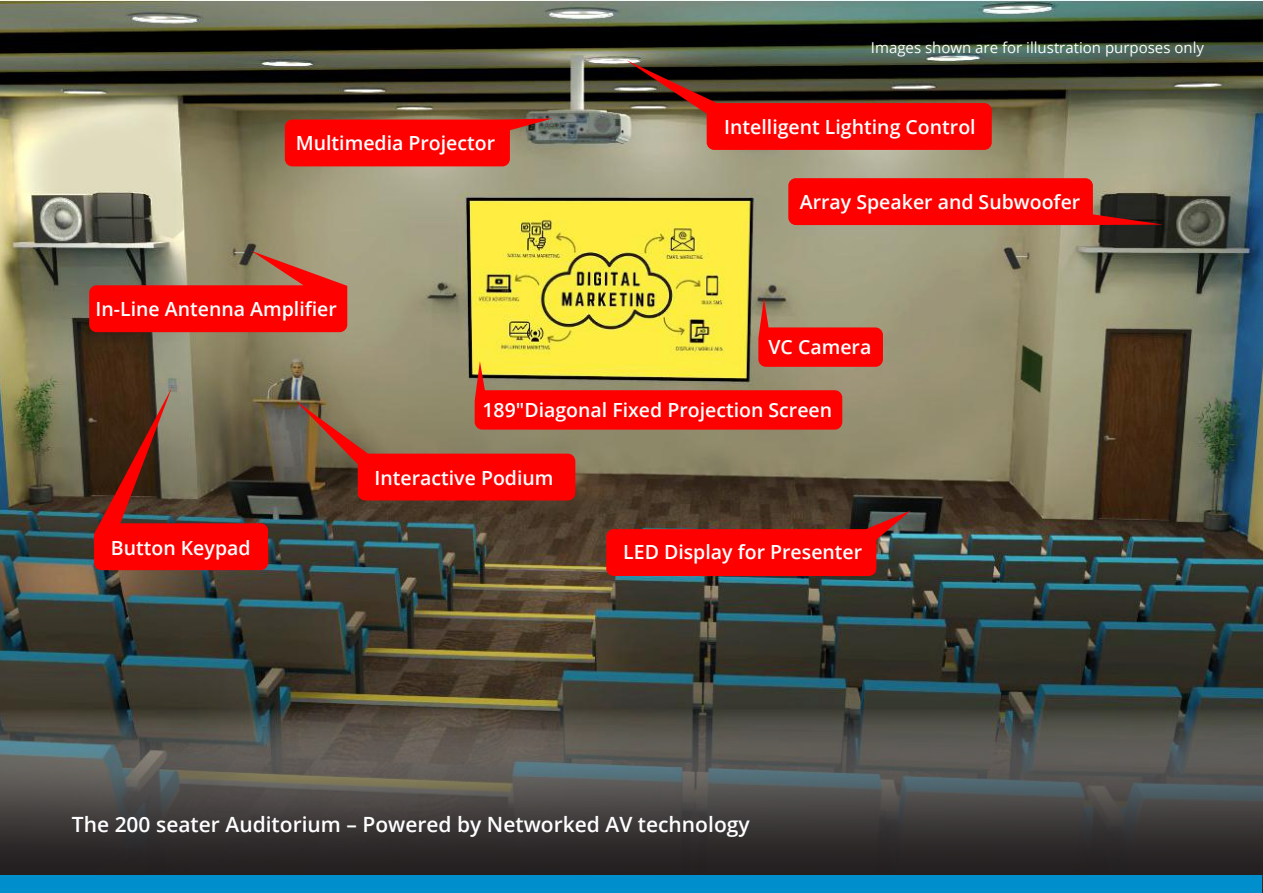
<style>
.page{position:relative;width:1263px;height:893px;background:#fff}
.page>*{position:absolute;margin:0;border:0;box-sizing:border-box;transform-origin:0 0}
.t1{font:600 21px "Open Sans";color:#fff}
.t2{font:600 19.5px "Open Sans";color:#fff}
.t3{font:15px "Open Sans";color:#fcfcfc}
</style>
<div class="page">
<img style="left:0;top:0;width:1263px;height:893px">
<div style="left:0;top:874px;width:1262px;height:19px;background:#008fcc"></div>
<svg style="left:285px;top:119px;width:267px;height:47px;background:#ed1411"></svg>
<svg style="left:788px;top:178px;width:375px;height:47px;background:#e3100d"></svg>
<svg style="left:0;top:675px;width:1262px;height:199px;background:#454542"></svg>
<img style="left:89px;top:251px;width:821px;height:325px">
<svg style="left:626px;top:60px;width:366px;height:90px;background:#93271e"></svg>
<p class="t2" style="left:296px;top:129px;width:201px">Multimedia Projector</p>
<p class="t2" style="left:96px;top:295px;width:243px">In-Line Antenna Amplifier</p>
<p class="t3" style="left:871px;top:38px;width:335px">Images shown are for illustration purposes only</p>
<p class="t2" style="left:724px;top:113px;width:253px">Intelligent Lighting Control</p>
<p class="t2" style="left:800px;top:188px;width:282px">Array Speaker and Subwoofer</p>
<p class="t2" style="left:768px;top:333px;width:104px">VC Camera</p>
<p class="t2" style="left:482px;top:396px;width:351px">189"Diagonal Fixed Projection Screen</p>
<p class="t2" style="left:111px;top:534px;width:141px">Button Keypad</p>
<p class="t2" style="left:375px;top:465px;width:180px">Interactive Podium</p>
<p class="t2" style="left:623px;top:539px;width:241px">LED Display for Presenter</p>
<p class="t1" style="left:72px;top:810px;width:679px">The 200 seater Auditorium – Powered by Networked AV technology</p>
</div>
